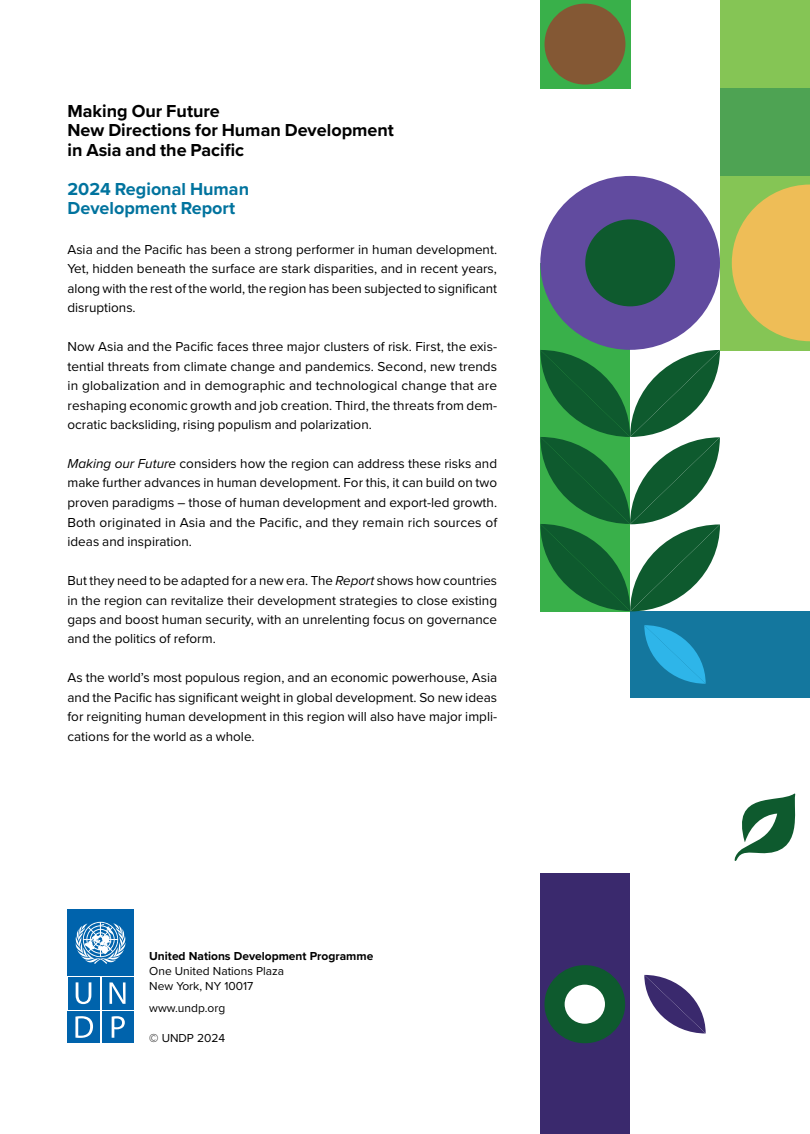
<style>
.page{position:relative;width:810px;height:1134px;background:#fff}
.page>*{position:absolute;margin:0;border:0;box-sizing:border-box;transform-origin:0 0}
.t1{font:700 18px/19.5px "Proxima Nova";color:#000}
.t2{font:700 18px/19.5px "Proxima Nova";color:#00739e}
.t3{font:13.5px/19.5px "Proxima Nova";color:#000;text-align:justify}
.t4{font:12px/15px "Proxima Nova";color:#000}
.t5{font:700 12px "Proxima Nova";color:#000}
.s1{font-style:italic}
</style>
<div class="page">
<div style="left:720px;top:0;width:90px;height:350px;background:#85c555"></div>
<div style="left:540px;top:873px;width:90px;height:261px;background:#3a296d"></div>
<div style="left:630px;top:611px;width:180px;height:86px;background:#14779e"></div>
<div style="left:540px;top:0;width:90px;height:88px;background:#39b04a"></div>
<div style="left:545px;top:4px;width:80px;height:81px;background:#845834;border-radius:50%"></div>
<div style="left:540px;top:263px;width:90px;height:348px;background:#39b04a"></div>
<div style="left:540px;top:176px;width:180px;height:174px;background:#614b9f;border-radius:50%"></div>
<svg style="left:540px;top:350px;width:180px;height:261px"></svg>
<div style="left:585px;top:219px;width:90px;height:87px;background:#0e5a2e;border-radius:50%"></div>
<div style="left:544px;top:965px;width:81px;height:78px;background:#0e5a2e;border-radius:50%"></div>
<div style="left:565px;top:985px;width:40px;height:39px;background:#fff;border-radius:50%"></div>
<svg style="left:644px;top:975px;width:62px;height:58px"></svg>
<svg style="left:644px;top:625px;width:62px;height:59px"></svg>
<div style="left:720px;top:89px;width:90px;height:87px;background:#4ea353"></div>
<svg style="left:732px;top:185px;width:78px;height:156px"></svg>
<svg style="left:734px;top:793px;width:62px;height:68px"></svg>
<div style="left:68px;top:977px;width:32px;height:32px;background:#0063ac"></div>
<svg style="left:76px;top:982px;width:15px;height:22px"></svg>
<div style="left:102px;top:977px;width:32px;height:32px;background:#0063ac"></div>
<svg style="left:109px;top:982px;width:17px;height:22px"></svg>
<div style="left:102px;top:1011px;width:32px;height:32px;background:#0063ac"></div>
<svg style="left:112px;top:1016px;width:13px;height:22px"></svg>
<div style="left:68px;top:1011px;width:32px;height:32px;background:#0063ac"></div>
<svg style="left:75px;top:1016px;width:18px;height:22px"></svg>
<div style="left:68px;top:909px;width:66px;height:66px;background:#0063ac"></div>
<svg style="left:76px;top:922px;width:50px;height:42px"></svg>
<h1 class="t1" style="left:68px;top:101px;width:328px">Making Our Future<br>New Directions for Human Development in Asia and the Pacific</h1>
<h1 class="t2" style="left:68px;top:179px;width:183px">2024 Regional Human<br>Development Report</h1>
<p class="t3" style="left:68px;top:239px;width:431px">Asia and the Pacific has been a strong performer in human development.<br>Yet, hidden beneath the surface are stark disparities, and in recent years, along with the rest of the world, the region has been subjected to significant disruptions.</p>
<p class="t3" style="left:68px;top:336px;width:431px">Now Asia and the Pacific faces three major clusters of risk. First, the exis&shy;tential threats from climate change and pandemics. Second, new trends in globalization and in demographic and technological change that are reshaping economic growth and job creation. Third, the threats from dem&shy;ocratic backsliding, rising populism and polarization.</p>
<p class="t3" style="left:68px;top:453px;width:431px"><span class="s1">Making our Future</span> considers how the region can address these risks and make further advances in human development. For this, it can build on two proven paradigms – those of human development and export-led growth.<br>Both originated in Asia and the Pacific, and they remain rich sources of ideas and inspiration.</p>
<p class="t3" style="left:68px;top:570px;width:431px">But they need to be adapted for a new era. The <span class="s1">Report</span> shows how countries in the region can revitalize their development strategies to close existing gaps and boost human security, with an unrelenting focus on governance and the politics of reform.</p>
<p class="t3" style="left:68px;top:668px;width:431px">As the world’s most populous region, and an economic powerhouse, Asia and the Pacific has significant weight in global development. So new ideas for reigniting human development in this region will also have major impli&shy;cations for the world as a whole.</p>
<p class="t5" style="left:149px;top:947px;width:226px">United Nations Development Programme</p>
<p class="t4" style="left:149px;top:963px;width:136px">One United Nations Plaza<br>New York, NY 10017</p>
<p class="t4" style="left:149px;top:1000px;width:77px">www.undp.org</p>
<p class="t4" style="left:149px;top:1030px;width:78px">© UNDP 2024</p>
</div>
